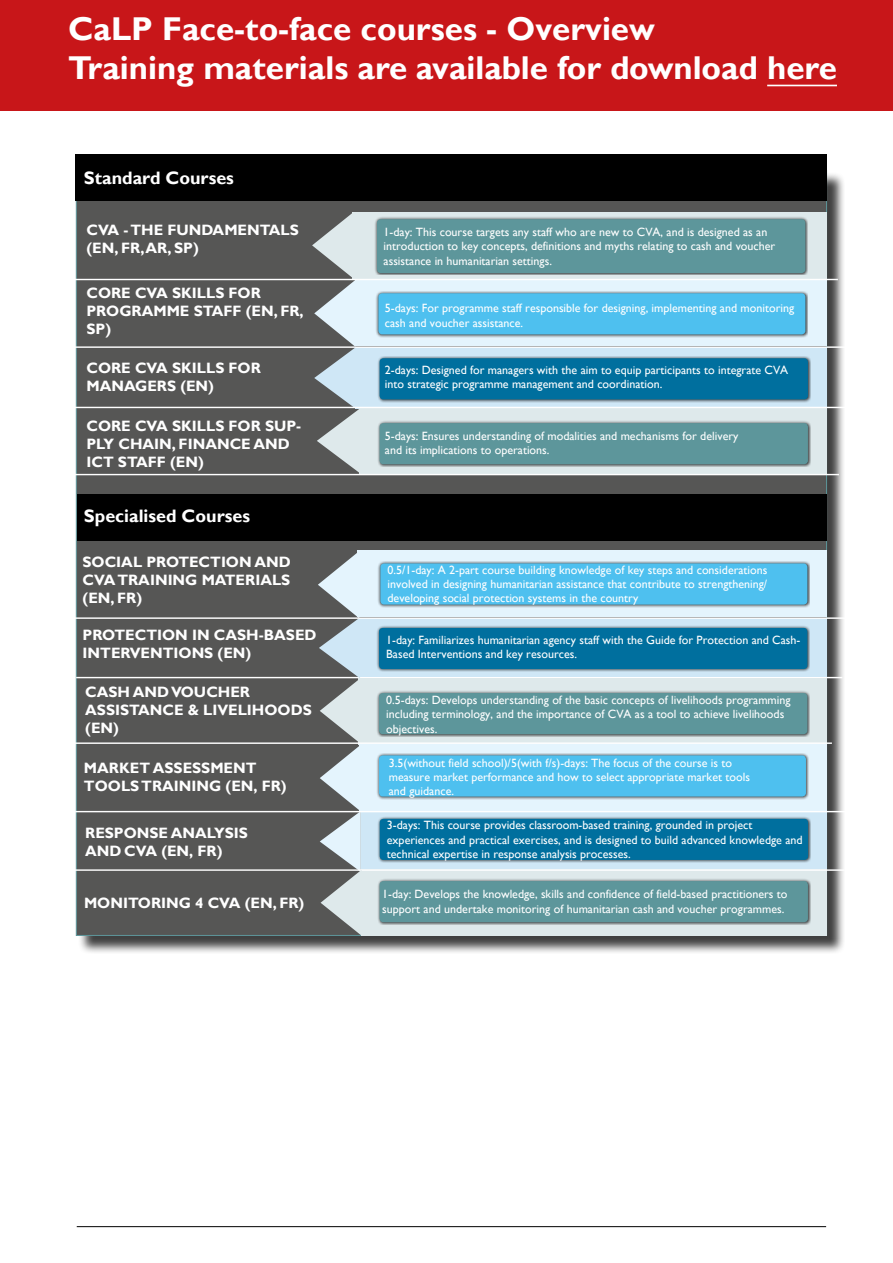
<style>
.page{position:relative;width:893px;height:1263px;background:#fff}
.page>*{position:absolute;margin:0;border:0;box-sizing:border-box;transform-origin:0 0}
.t1{font:700 33px/39.6px "Gill Sans";color:#fff}
.t2{font:700 18px "Gill Sans";color:#fff}
.t3{font:700 15px/18px "Gill Sans";color:#fff}
.t4{font:12px/14.4px "Gill Sans";color:#fff}
</style>
<div class="page">
<div style="left:78px;top:173px;width:767px;height:781px;background:#000;opacity:.75"></div>
<div style="left:76px;top:170px;width:751px;height:766px;background:#565655;border:1px solid #5d969b"></div>
<div style="left:352px;top:212px;width:475px;height:66px;background:#dee9eb"></div>
<div style="left:355px;top:280px;width:472px;height:66px;background:#e4f4fd"></div>
<div style="left:355px;top:348px;width:472px;height:61px;background:#cfe7f6"></div>
<div style="left:375px;top:217px;width:433px;height:58px;background:#000;opacity:.75"></div>
<div style="left:377px;top:219px;width:428px;height:54px;background:#5d969b;border-radius:4px"></div>
<div style="left:376px;top:291px;width:432px;height:46px;background:#000;opacity:.75"></div>
<div style="left:378px;top:293px;width:427px;height:41px;background:#4ec0ef;border-radius:4px"></div>
<hr style="left:72px;top:346px;width:778px;height:2px;background:#fff">
<hr style="left:76px;top:677px;width:766px;height:1px;background:#fff">
<hr style="left:72px;top:279px;width:766px;height:1px;background:#fff">
<hr style="left:77px;top:1226px;width:749px;height:1px;background:#000">
<div style="left:0;top:0;width:893px;height:111px;background:#c81619"></div>
<hr style="left:767px;top:85px;width:70px;height:1px;background:#fff">
<div style="left:377px;top:356px;width:434px;height:46px;background:#000;opacity:.75"></div>
<div style="left:380px;top:358px;width:428px;height:41px;background:#006f9e;border-radius:4px"></div>
<div style="left:359px;top:407px;width:468px;height:68px;background:#dee9eb"></div>
<div style="left:377px;top:421px;width:434px;height:46px;background:#000;opacity:.75"></div>
<div style="left:380px;top:423px;width:428px;height:41px;background:#5d969b;border-radius:4px"></div>
<div style="left:357px;top:550px;width:470px;height:67px;background:#e4f4fd"></div>
<div style="left:378px;top:561px;width:432px;height:46px;background:#000;opacity:.75"></div>
<div style="left:380px;top:563px;width:427px;height:41px;background:#4ec0ef;border-radius:4px"></div>
<div style="left:360px;top:618px;width:467px;height:59px;background:#cfe7f6"></div>
<svg style="left:312px;top:213px;width:49px;height:261px"></svg>
<hr style="left:61px;top:474px;width:778px;height:1px;background:#fff">
<hr style="left:74px;top:617px;width:778px;height:2px;background:#fff">
<div style="left:77px;top:494px;width:750px;height:47px;background:#000"></div>
<div style="left:377px;top:625px;width:433px;height:47px;background:#000;opacity:.75"></div>
<div style="left:379px;top:628px;width:428px;height:41px;background:#006f9e;border-radius:4px"></div>
<div style="left:358px;top:678px;width:469px;height:67px;background:#dee9eb"></div>
<div style="left:359px;top:744px;width:468px;height:67px;background:#e4f4fd"></div>
<div style="left:361px;top:811px;width:466px;height:58px;background:#cfe7f6"></div>
<div style="left:377px;top:690px;width:433px;height:47px;background:#000;opacity:.75"></div>
<div style="left:379px;top:693px;width:428px;height:41px;background:#5d969b;border-radius:4px"></div>
<div style="left:377px;top:753px;width:432px;height:46px;background:#000;opacity:.75"></div>
<div style="left:379px;top:755px;width:427px;height:41px;background:#4ec0ef;border-radius:4px"></div>
<div style="left:377px;top:816px;width:434px;height:47px;background:#000;opacity:.75"></div>
<div style="left:380px;top:819px;width:428px;height:41px;background:#006f9e;border-radius:4px"></div>
<div style="left:361px;top:869px;width:466px;height:67px;background:#dee9eb"></div>
<div style="left:377px;top:878px;width:434px;height:47px;background:#000;opacity:.75"></div>
<div style="left:380px;top:881px;width:428px;height:41px;background:#5d969b;border-radius:4px"></div>
<hr style="left:75px;top:811px;width:778px;height:1px;background:#fff">
<hr style="left:67px;top:869px;width:777px;height:2px;background:#fff">
<svg style="left:318px;top:553px;width:44px;height:383px"></svg>
<hr style="left:54px;top:742px;width:778px;height:2px;background:#fff">
<hr style="left:70px;top:407px;width:778px;height:1px;background:#fff">
<div style="left:75px;top:154px;width:752px;height:47px;background:#000"></div>
<h1 class="t1" style="left:68px;top:10px;width:770px">CaLP Face-to-face courses - Overview<br>Training materials are available for download here</h1>
<h2 class="t2" style="left:84px;top:167px;width:152px">Standard Courses</h2>
<p class="t3" style="left:86px;top:222px;width:214px">CVA - THE FUNDAMENTALS (EN, FR, AR, SP)</p>
<p class="t3" style="left:86px;top:284px;width:219px">CORE CVA SKILLS FOR<br>PROGRAMME STAFF (EN, FR,<br>SP)</p>
<p class="t3" style="left:86px;top:359px;width:176px">CORE CVA SKILLS FOR<br>MANAGERS (EN)</p>
<p class="t4" style="left:385px;top:363px;width:405px">2-days: Designed for managers with the aim to equip participants to integrate CVA into strategic programme management and coordination.</p>
<p class="t4" style="left:385px;top:429px;width:355px">5-days: Ensures understanding of modalities and mechanisms for delivery and its implications to operations.</p>
<p class="t4" style="left:384px;top:225px;width:393px">1-day: This course targets any staff who are new to CVA, and is designed as an introduction to key concepts, definitions and myths relating to cash and voucher assistance in humanitarian settings.</p>
<p class="t4" style="left:385px;top:301px;width:411px">5-days: For programme staff responsible for designing, implementing and monitoring cash and voucher assistance.</p>
<p class="t3" style="left:86px;top:417px;width:216px">CORE CVA SKILLS FOR SUP-<br>PLY CHAIN, FINANCE AND<br>ICT STAFF (EN)</p>
<h2 class="t2" style="left:84px;top:505px;width:168px">Specialised Courses</h2>
<p class="t3" style="left:83px;top:554px;width:210px;text-align:justify">SOCIAL PROTECTION AND CVA TRAINING MATERIALS (EN, FR)</p>
<p class="t3" style="left:83px;top:627px;width:235px">PROTECTION IN CASH-BASED<br>INTERVENTIONS (EN)</p>
<p class="t3" style="left:85px;top:684px;width:228px">CASH AND VOUCHER<br>ASSISTANCE &amp; LIVELIHOODS (EN)</p>
<p class="t3" style="left:84px;top:759px;width:204px">MARKET ASSESSMENT<br>TOOLS TRAINING (EN, FR)</p>
<p class="t3" style="left:85px;top:824px;width:164px">RESPONSE ANALYSIS<br>AND CVA (EN, FR)</p>
<p class="t3" style="left:84px;top:894px;width:222px">MONITORING 4 CVA (EN, FR)</p>
<p class="t4" style="left:387px;top:562px;width:381px;text-align:justify">0.5/1-day: A 2-part course building knowledge of key steps and considerations involved in designing humanitarian assistance that contribute to strengthening/ developing social protection systems in the country</p>
<p class="t4" style="left:386px;top:632px;width:416px">1-day: Familiarizes humanitarian agency staff with the Guide for Protection and Cash-<br>Based Interventions and key resources.</p>
<p class="t4" style="left:386px;top:693px;width:406px">0.5-days: Develops understanding of the basic concepts of livelihoods programming including terminology, and the importance of CVA as a tool to achieve livelihoods objectives.</p>
<p class="t4" style="left:389px;top:756px;width:363px">3.5(without field school)/5(with f/s)-days: The focus of the course is to measure market performance and how to select appropriate market tools and guidance.</p>
<p class="t4" style="left:387px;top:818px;width:417px">3-days: This course provides classroom-based training, grounded in project experiences and practical exercises, and is designed to build advanced knowledge and technical expertise in response analysis processes.</p>
<p class="t4" style="left:382px;top:887px;width:407px">1-day: Develops the knowledge, skills and confidence of field-based practitioners to support and undertake monitoring of humanitarian cash and voucher programmes.</p>
</div>
